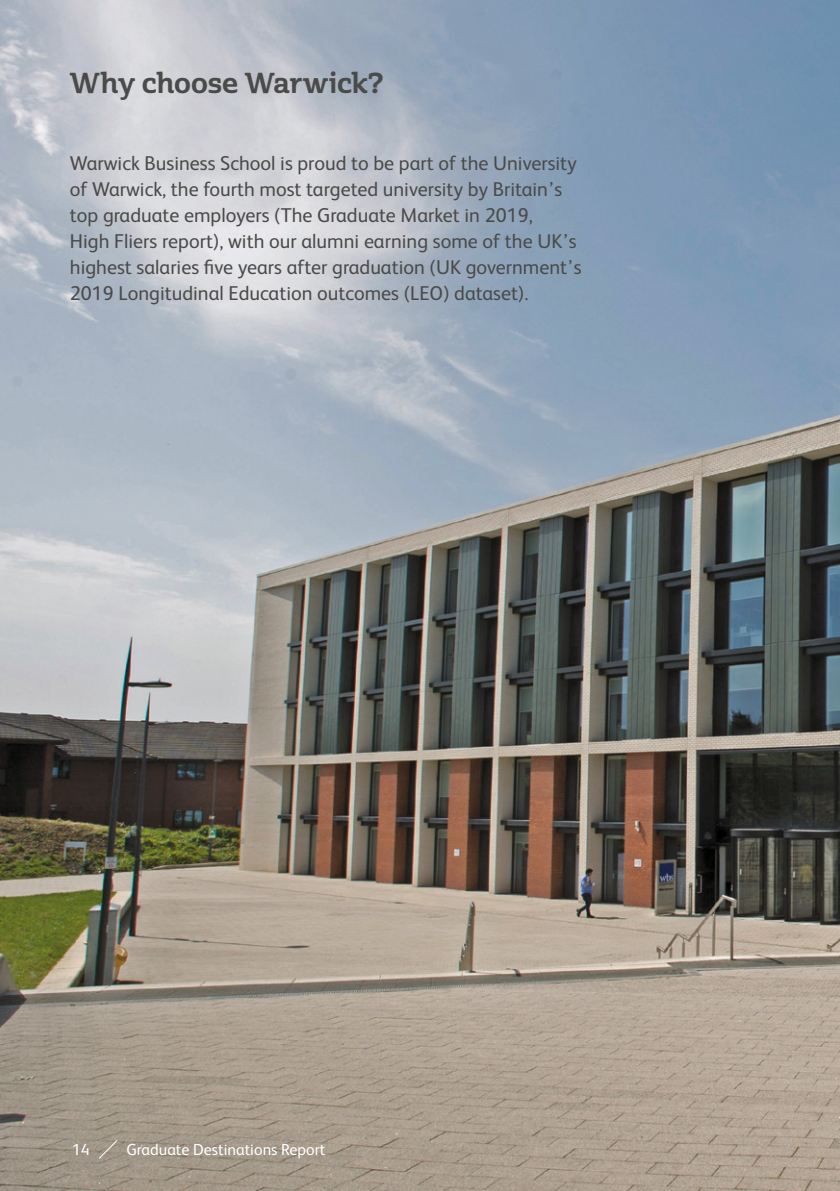
<style>
.page{position:relative;width:840px;height:1191px;background:#fff}
.page>*{position:absolute;margin:0;border:0;box-sizing:border-box;transform-origin:0 0}
.t1{font:28px "Cabrito Semi Nor Bol";letter-spacing:-.005em;color:#4a4a49}
.t2{font:20px/26px "FS Albert";color:#4a4a49}
.t3{font:16px "FS Albert";color:#fff}
</style>
<div class="page">
<img style="left:0;top:0;width:839px;height:1191px">
<svg style="left:98px;top:1139px;width:20px;height:20px"></svg>
<h1 class="t1" style="left:70px;top:65px;width:315px">Why choose Warwick?</h1>
<p class="t2" style="left:70px;top:149px;width:512px">Warwick Business School is proud to be part of the University of Warwick, the fourth most targeted university by Britain’s top graduate employers (The Graduate Market in 2019,<br>High Fliers report), with our alumni earning some of the UK’s highest salaries five years after graduation (UK government’s 2019 Longitudinal Education outcomes (LEO) dataset).</p>
<p class="t3" style="left:72px;top:1138px;width:19px">14</p>
<p class="t3" style="left:126px;top:1138px;width:200px">Graduate Destinations Report</p>
</div>
